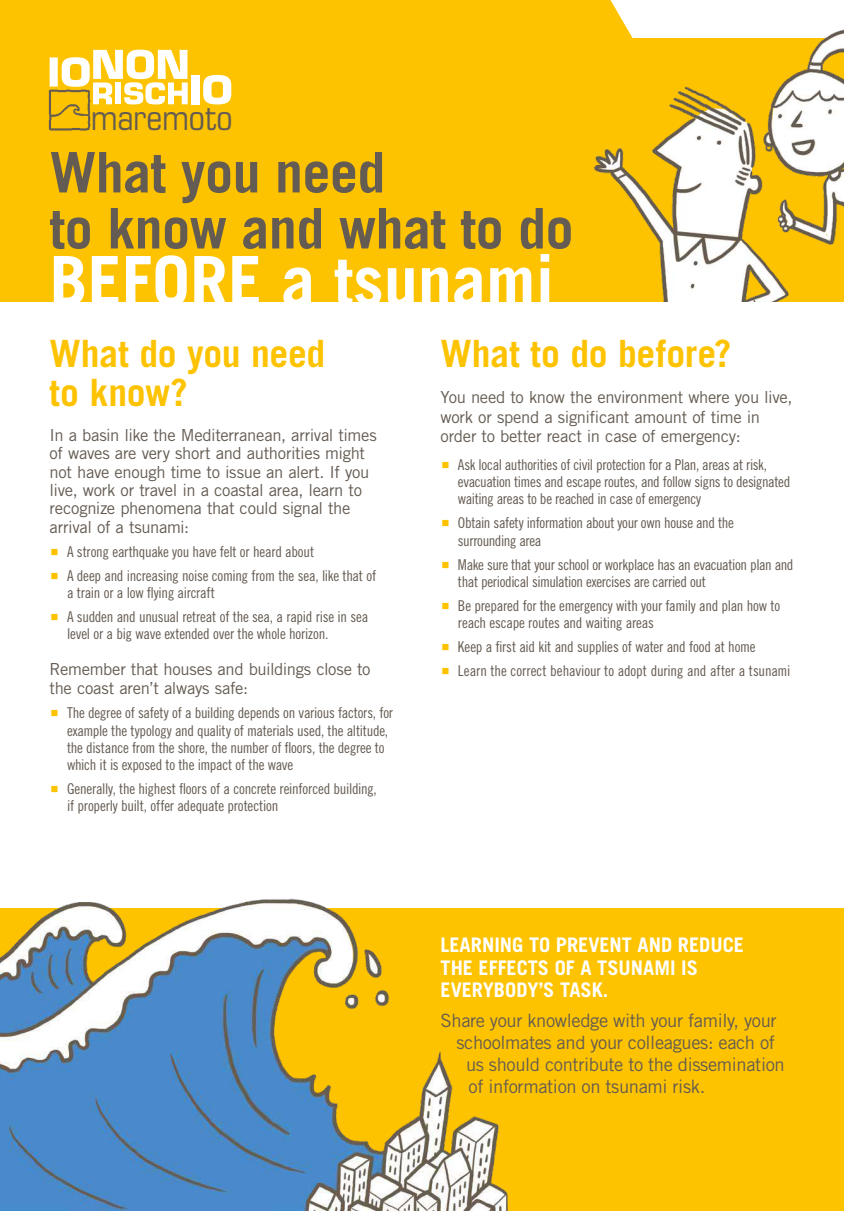
<style>
.page{position:relative;width:844px;height:1211px;background:#fff}
.page>*{position:absolute;margin:0;border:0;box-sizing:border-box;transform-origin:0 0}
.t1{font:700 68.25px "Trade Gothic LT Std";color:#fff}
.t2{font:700 56px/56px "Trade Gothic LT Std";letter-spacing:-.01em;color:#645b52}
.t3{font:700 37.62px/39.4px "Trade Gothic LT Std";letter-spacing:-.005em;color:#fdc300}
.t4{font:condensed 34.74px "Eurostile LT Std";color:#645b52}
.t5{font:700 20.12px/22.8px "Trade Gothic LT Std";color:#fff}
.t6{font:18.38px "Trade Gothic LT Std";letter-spacing:-.02em;color:#645b52}
.t7{font:16.62px/18.4px "Trade Gothic LT Std";letter-spacing:-.02em;color:#645b52}
.t8{font:14.88px/17.1px "Trade Gothic LT Std Cn 18";letter-spacing:-.02em;color:#645b52}
</style>
<div class="page">
<div style="left:0;top:0;width:628px;height:302px;background:#fdc300"></div>
<img style="left:594px;top:29px;width:249px;height:273px">
<svg style="left:50px;top:50px;width:138px;height:54px"></svg>
<div style="left:191px;top:75px;width:8px;height:29px;background:#fff"></div>
<svg style="left:203px;top:75px;width:28px;height:29px"></svg>
<div style="left:0;top:908px;width:843px;height:302px;background:#fdc300"></div>
<img style="left:0;top:898px;width:508px;height:312px">
<img style="left:46px;top:85px;width:49px;height:51px">
<h3 class="t4" style="left:91px;top:96px;width:143px">maremoto</h3>
<h2 class="t2" style="left:50px;top:144px;width:525px">What you need<br>to know and what to do</h2>
<h1 class="t1" style="left:50px;top:239px;width:506px">BEFORE a tsunami</h1>
<h3 class="t3" style="left:50px;top:333px;width:277px">What do you need to know?</h3>
<p class="t7" style="left:50px;top:425px;width:329px">In a basin like the Mediterranean, arrival times of waves are very short and authorities might not have enough time to issue an alert. If you live, work or travel in a coastal area, learn to recognize phenomena that could signal the arrival of a tsunami:</p>
<p class="t8" style="left:67px;top:539px;width:310px;line-height:24.1px">A strong earthquake you have felt or heard about<br>A deep and increasing noise coming from the sea, like that of</p>
<p class="t8" style="left:67px;top:580px;width:303px;line-height:24.1px">a train or a low flying aircraft<br>A sudden and unusual retreat of the sea, a rapid rise in sea</p>
<p class="t8" style="left:67px;top:625px;width:263px">level or a big wave extended over the whole horizon.</p>
<p class="t7" style="left:50px;top:659px;width:322px;line-height:19.2px">Remember that houses and buildings close to the coast aren’t always safe:</p>
<p class="t8" style="left:67px;top:704px;width:327px">The degree of safety of a building depends on various factors, for example the typology and quality of materials used, the altitude, the distance from the shore, the number of floors, the degree to which it is exposed to the impact of the wave</p>
<p class="t8" style="left:67px;top:779px;width:311px">Generally, the highest floors of a concrete reinforced building, if properly built, offer adequate protection</p>
<h3 class="t3" style="left:440px;top:333px;width:292px">What to do before?</h3>
<p class="t7" style="left:440px;top:387px;width:353px;line-height:19.2px">You need to know the environment where you live, work or spend a significant amount of time in order to better react in case of emergency:</p>
<p class="t8" style="left:458px;top:456px;width:334px">Ask local authorities of civil protection for a Plan, areas at risk, evacuation times and escape routes, and follow signs to designated waiting areas to be reached in case of emergency</p>
<p class="t8" style="left:458px;top:514px;width:277px">Obtain safety information about your own house and the surrounding area</p>
<p class="t8" style="left:458px;top:555px;width:337px">Make sure that your school or workplace has an evacuation plan and that periodical simulation exercises are carried out</p>
<p class="t8" style="left:458px;top:596px;width:323px">Be prepared for the emergency with your family and plan how to reach escape routes and waiting areas</p>
<p class="t8" style="left:458px;top:634px;width:334px;line-height:24.1px">Keep a first aid kit and supplies of water and food at home<br>Learn the correct behaviour to adopt during and after a tsunami</p>
<h3 class="t5" style="left:440px;top:933px;width:305px">LEARNING TO PREVENT AND REDUCE<br>THE EFFECTS OF A TSUNAMI IS<br>EVERYBODY’S TASK.</h3>
<p class="t6" style="left:440px;top:1009px;width:337px">Share your knowledge with your family, your</p>
<p class="t6" style="left:456px;top:1031px;width:320px">schoolmates and your colleagues: each of</p>
<p class="t6" style="left:466px;top:1053px;width:320px">us should contribute to the dissemination</p>
<p class="t6" style="left:468px;top:1075px;width:238px">of information on tsunami risk.</p>
</div>
